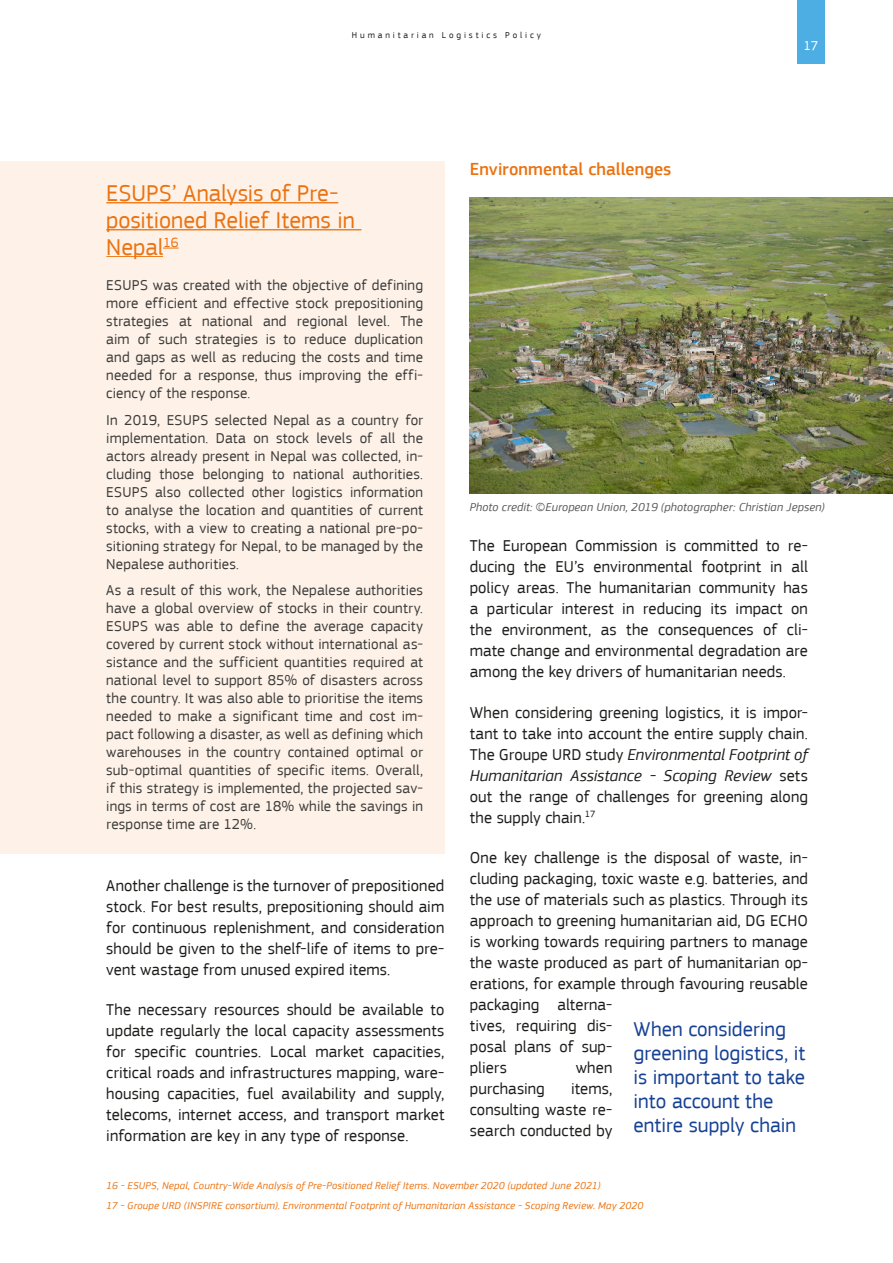
<style>
.page{position:relative;width:893px;height:1263px;background:#fff}
.page>*{position:absolute;margin:0;border:0;box-sizing:border-box;transform-origin:0 0}
.def_title_izquierda{font:24px/27px "EC Square Sans Pro";color:#eb7210}
.t1{font:21px/24px "EC Square Sans Pro";color:#164194}
.Titulo_naranja_12{font:500 18px "EC Square Sans Pro";letter-spacing:.005em;color:#eb7210}
.body{font:16.5px/21px "EC Square Sans Pro";letter-spacing:.005em;color:#1d1d1b;text-align:justify}
.def_text_izquierda{font:15px/18px "EC Square Sans Pro";letter-spacing:.01em;color:#3c3c3b;text-align:justify}
.t2{font:13.5px "EC Square Sans Pro";color:#fff}
.Source{font:italic 12px "EC Square Sans Pro";letter-spacing:.015em;color:#575756}
.footnote_text{font:italic 10.5px "EC Square Sans Pro";letter-spacing:.02em;color:#eb7210}
.t3{font:9px "EC Square Sans Pro";letter-spacing:.32em;color:#1d1d1b}
.s1{font-style:italic}
</style>
<div class="page">
<div style="left:797px;top:0;width:28px;height:64px;background:#4caee3"></div>
<div style="left:0;top:162px;width:444px;height:112px;background:#fef2e8"></div>
<hr style="left:106px;top:202px;width:232px;height:1px;background:#eb7210">
<hr style="left:106px;top:229px;width:255px;height:1px;background:#eb7210">
<hr style="left:106px;top:256px;width:57px;height:1px;background:#eb7210">
<svg style="left:163px;top:248px;width:16px;height:1px"></svg>
<div style="left:0;top:257px;width:444px;height:166px;background:#fef2e8"></div>
<div style="left:0;top:392px;width:444px;height:202px;background:#fef2e8"></div>
<div style="left:0;top:562px;width:444px;height:292px;background:#fef2e8"></div>
<img style="left:470px;top:198px;width:423px;height:296px">
<p class="t3" style="left:352px;top:30px;width:190px">Humanitarian Logistics Policy</p>
<p class="Titulo_naranja_12" style="left:470px;top:159px;width:203px">Environmental challenges</p>
<p class="t2" style="left:803px;top:38px;width:17px">17</p>
<p class="def_title_izquierda" style="left:106px;top:180px;width:250px">ESUPS’ Analysis of Pre&shy;positioned Relief Items in<br>Nepal<sup>16</sup></p>
<p class="def_text_izquierda" style="left:106px;top:276px;width:318px">ESUPS was created with the objective of defining more efficient and effective stock prepositioning strategies at national and regional level. The aim of such strategies is to reduce duplication and gaps as well as reducing the costs and time needed for a response, thus improving the effi&shy;ciency of the response.</p>
<p class="def_text_izquierda" style="left:106px;top:411px;width:318px">In 2019, ESUPS selected Nepal as a country for implementation. Data on stock levels of all the actors already present in Nepal was collected, in&shy;cluding those belonging to national authorities.<br>ESUPS also collected other logistics information to analyse the location and quantities of current stocks, with a view to creating a national pre-po&shy;sitioning strategy for Nepal, to be managed by the Nepalese authorities.</p>
<p class="def_text_izquierda" style="left:106px;top:581px;width:318px">As a result of this work, the Nepalese authorities have a global overview of stocks in their country.<br>ESUPS was able to define the average capacity covered by current stock without international as&shy;sistance and the sufficient quantities required at national level to support 85% of disasters across the country. It was also able to prioritise the items needed to make a significant time and cost im&shy;pact following a disaster, as well as defining which warehouses in the country contained optimal or sub-optimal quantities of specific items. Overall, if this strategy is implemented, the projected sav&shy;ings in terms of cost are 18% while the savings in response time are 12%.</p>
<p class="Source" style="left:470px;top:500px;width:356px">Photo credit: ©European Union, 2019 (photographer: Christian Jepsen)</p>
<p class="body" style="left:470px;top:536px;width:340px">The European Commission is committed to re&shy;ducing the EU’s environmental footprint in all policy areas. The humanitarian community has a particular interest in reducing its impact on the environment, as the consequences of cli&shy;mate change and environmental degradation are among the key drivers of humanitarian needs.</p>
<p class="body" style="left:470px;top:702px;width:340px">When considering greening logistics, it is impor&shy;tant to take into account the entire supply chain.<br>The Groupe URD study <span class="s1">Environmental Footprint of Humanitarian Assistance - Scoping Review</span> sets out the range of challenges for greening along the supply chain.<sup>17</sup></p>
<p class="body" style="left:470px;top:847px;width:340px;text-align:left">One key challenge is the disposal of waste, in&shy;cluding packaging, toxic waste e.g. batteries, and the use of materials such as plastics. Through its approach to greening humanitarian aid, DG ECHO is working towards requiring partners to manage the waste produced as part of humanitarian op&shy;erations, for example through favouring reusable packaging alterna-<br>tives, requiring dis-<br>posal plans of sup-<br>pliers</p>
<p class="body" style="left:106px;top:875px;width:340px">Another challenge is the turnover of prepositioned stock. For best results, prepositioning should aim for continuous replenishment, and consideration should be given to the shelf-life of items to pre&shy;vent wastage from unused expired items.</p>
<p class="body" style="left:106px;top:999px;width:340px">The necessary resources should be available to update regularly the local capacity assessments for specific countries. Local market capacities, critical roads and infrastructures mapping, ware&shy;housing capacities, fuel availability and supply, telecoms, internet access, and transport market information are key in any type of response.</p>
<p class="footnote_text" style="left:106px;top:1179px;width:496px">16 - ESUPS, Nepal, Country-Wide Analysis of Pre-Positioned Relief Items. November 2020 (updated June 2021)</p>
<p class="footnote_text" style="left:106px;top:1199px;width:539px">17 - Groupe URD (INSPIRE consortium). Environmental Footprint of Humanitarian Assistance - Scoping Review. May 2020</p>
<p class="t1" style="left:634px;top:1017px;width:173px">When considering greening logistics, it is important to take into account the entire supply chain</p>
<p class="body" style="left:576px;top:1057px;width:38px">when</p>
<p class="body" style="left:470px;top:1078px;width:76px">purchasing</p>
<p class="body" style="left:470px;top:1078px;width:144px;text-indent:101px">items, consulting waste re&shy;search conducted by</p>
</div>
